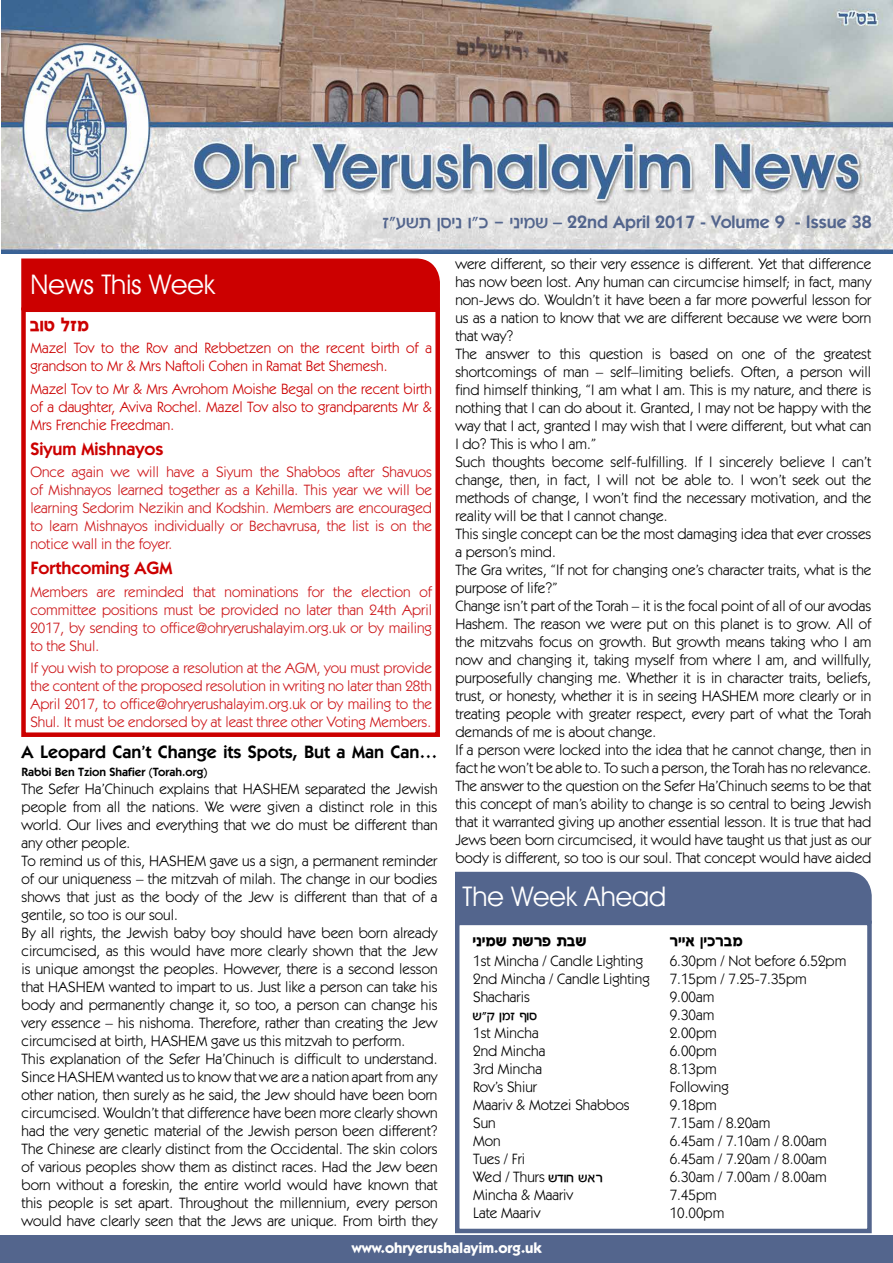
<style>
.page{position:relative;width:893px;height:1263px;background:#fff}
.page>*{position:absolute;margin:0;border:0;box-sizing:border-box;transform-origin:0 0}
.t1{font:27px "Avant Guard Regular SWFTE";color:#fff}
.t2{font:700 21px "Davka Kastel";color:#c00}
.t3{font:600 18px "ITC Kabel Std";color:#53658d}
.t4{font:600 18px "ITC Kabel Std";color:#000}
.t5{font:600 18px "ITC Kabel Std";color:#c00}
.t6{font:700 18px "Davka Kastel";color:#000}
.t7{font:15px/18px "ITC Kabel Std";color:#000}
.t8{font:15px/18px "ITC Kabel Std";color:#cd171a;text-align:justify}
.t9{font:15px/18px "ITC Kabel Std";color:#c00}
.t10{font:700 15px "ITC Kabel Std";color:#fff}
.t11{font:15px "Davka Kastel";color:#000}
.t12{font:600 12px "ITC Kabel Std";color:#000}
.s1{font-family:"Davka Kastel";font-weight:400;font-size:21px}
.s2{font-family:"Davka Kastel"}
</style>
<div class="page">
<svg style="left:0;top:1236px;width:1px;height:27px"></svg>
<div style="left:1px;top:1236px;width:891px;height:27px;background:#53658d"></div>
<img style="left:1px;top:0;width:892px;height:253px">
<div style="left:21px;top:307px;width:419px;height:430px;border:4px solid #c00"></div>
<div style="left:455px;top:921px;width:417px;height:312px;border:4px solid #53658d"></div>
<div style="left:21px;top:258px;width:419px;height:52px;background:#c00"></div>
<div style="left:455px;top:872px;width:417px;height:52px;background:#53658d"></div>
<p class="t3" style="left:383px;top:211px;width:490px"><span class="s1">fŠryz oqip eŠk - ipiny</span> – 22nd April 2017 - Volume 9 - Issue 38</p>
<h1 class="t1" style="left:30px;top:268px;width:186px">News This Week</h1>
<h2 class="t2" style="left:30px;top:314px;width:61px">aeh lfn</h2>
<p class="t9" style="left:30px;top:339px;width:403px">Mazel Tov to the Rov and Rebbetzen on the recent birth of a grandson to Mr &amp; Mrs Naftoli Cohen in Ramat Bet Shemesh.</p>
<p class="t9" style="left:30px;top:379px;width:403px;text-align:justify">Mazel Tov to Mr &amp; Mrs Avrohom Moishe Begal on the recent birth of a daughter, Aviva Rochel. Mazel Tov also to grandparents Mr &amp; Mrs Frenchie Freedman.</p>
<p class="t5" style="left:30px;top:438px;width:135px">Siyum Mishnayos</p>
<p class="t8" style="left:30px;top:463px;width:403px">Once again we will have a Siyum the Shabbos after Shavuos of Mishnayos learned together as a Kehilla. This year we will be learning Sedorim Nezikin and Kodshin. Members are encouraged to learn Mishnayos individually or Bechavrusa, the list is on the notice wall in the foyer.</p>
<p class="t5" style="left:30px;top:558px;width:144px">Forthcoming AGM</p>
<p class="t8" style="left:30px;top:582px;width:403px">Members are reminded that nominations for the election of committee positions must be provided no later than 24th April 2017, by sending to office@ohryerushalayim.org.uk or by mailing to the Shul.</p>
<p class="t8" style="left:30px;top:659px;width:403px">If you wish to propose a resolution at the AGM, you must provide the content of the proposed resolution in writing no later than 28th April 2017, to office@ohryerushalayim.org.uk or by mailing to the Shul. It must be endorsed by at least three other Voting Members.</p>
<p class="t4" style="left:22px;top:741px;width:417px">A Leopard Can’t Change its Spots, But a Man Can…</p>
<p class="t12" style="left:22px;top:764px;width:187px">Rabbi Ben Tzion Shafier (Torah.org)</p>
<p class="t7" style="left:22px;top:779px;width:418px">The Sefer Ha’Chinuch explains that HASHEM separated the Jewish people from all the nations. We were given a distinct role in this world. Our lives and everything that we do must be different than any other people.<br>To remind us of this, HASHEM gave us a sign, a permanent reminder of our uniqueness – the mitzvah of milah. The change in our bodies shows that just as the body of the Jew is different than that of a gentile, so too is our soul.<br>By all rights, the Jewish baby boy should have been born already circumcised, as this would have more clearly shown that the Jew is unique amongst the peoples. However, there is a second lesson that HASHEM wanted to impart to us. Just like a person can take his body and permanently change it, so too, a person can change his very essence – his nishoma. Therefore, rather than creating the Jew circumcised at birth, HASHEM gave us this mitzvah to perform.<br>This explanation of the Sefer Ha’Chinuch is difficult to understand.<br>Since HASHEM wanted us to know that we are a nation apart from any other nation, then surely as he said, the Jew should have been born circumcised. Wouldn’t that difference have been more clearly shown had the very genetic material of the Jewish person been different?<br>The Chinese are clearly distinct from the Occidental. The skin colors of various peoples show them as distinct races. Had the Jew been born without a foreskin, the entire world would have known that this people is set apart. Throughout the millennium, every person would have clearly seen that the Jews are unique. From birth they</p>
<p class="t7" style="left:455px;top:255px;width:418px">were different, so their very essence is different. Yet that difference has now been lost. Any human can circumcise himself; in fact, many non-Jews do. Wouldn’t it have been a far more powerful lesson for us as a nation to know that we are different because we were born that way?<br>The answer to this question is based on one of the greatest shortcomings of man – self–limiting beliefs. Often, a person will find himself thinking, “I am what I am. This is my nature, and there is nothing that I can do about it. Granted, I may not be happy with the way that I act, granted I may wish that I were different, but what can I do? This is who I am.”<br>Such thoughts become self-fulfilling. If I sincerely believe I can’t change, then, in fact, I will not be able to. I won’t seek out the methods of change, I won’t find the necessary motivation, and the reality will be that I cannot change.<br>This single concept can be the most damaging idea that ever crosses a person’s mind.<br>The Gra writes, “If not for changing one’s character traits, what is the purpose of life?”<br>Change isn’t part of the Torah – it is the focal point of all of our avodas Hashem. The reason we were put on this planet is to grow. All of the mitzvahs focus on growth. But growth means taking who I am now and changing it, taking myself from where I am, and willfully, purposefully changing me. Whether it is in character traits, beliefs, trust, or honesty, whether it is in seeing HASHEM more clearly or in treating people with greater respect, every part of what the Torah demands of me is about change.<br>If a person were locked into the idea that he cannot change, then in fact he won’t be able to. To such a person, the Torah has no relevance.<br>The answer to the question on the Sefer Ha’Chinuch seems to be that this concept of man’s ability to change is so central to being Jewish that it warranted giving up another essential lesson. It is true that had Jews been born circumcised, it would have taught us that just as our body is different, so too is our soul. That concept would have aided</p>
<h1 class="t1" style="left:463px;top:880px;width:205px">The Week Ahead</h1>
<p class="t6" style="left:473px;top:931px;width:115px">ipiny zyxt zay</p>
<p class="t7" style="left:473px;top:951px;width:178px">1st Mincha / Candle Lighting<br>2nd Mincha / Candle Lighting<br>Shacharis</p>
<p class="t11" style="left:473px;top:1007px;width:66px">y"w onf seq</p>
<p class="t7" style="left:473px;top:1023px;width:158px">1st Mincha<br>2nd Mincha<br>3rd Mincha<br>Rov’s Shiur<br>Maariv &amp; Motzei Shabbos<br>Sun<br>Mon<br>Tues / Fri<br>Wed / Thurs <span class="s2">yceg y`x<br></span>Mincha &amp; Maariv<br>Late Maariv</p>
<p class="t6" style="left:670px;top:931px;width:75px">xii` oikxan</p>
<p class="t7" style="left:670px;top:951px;width:178px">6.30pm / Not before 6.52pm<br>7.15pm / 7.25-7.35pm<br>9.00am<br>9.30am<br>2.00pm<br>6.00pm<br>8.13pm<br>Following<br>9.18pm<br>7.15am / 8.20am<br>6.45am / 7.10am / 8.00am<br>6.45am / 7.20am / 8.00am<br>6.30am / 7.00am / 8.00am<br>7.45pm<br>10.00pm</p>
<p class="t10" style="left:352px;top:1238px;width:192px">www.ohryerushalayim.org.uk</p>
</div>
